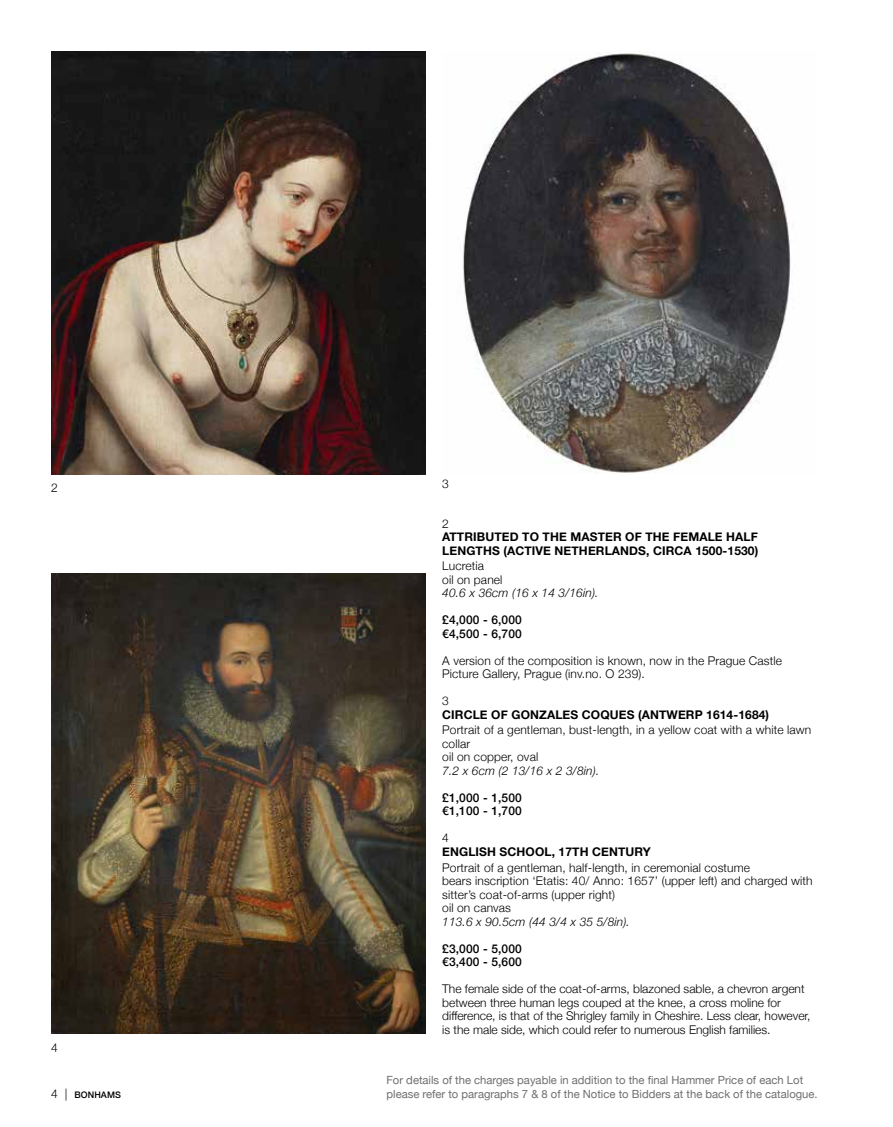
<style>
.page{position:relative;width:893px;height:1127px;background:#fff}
.page>*{position:absolute;margin:0;border:0;box-sizing:border-box;transform-origin:0 0}
.t1{font:300 12px/13.5px "Helvetica Neue";letter-spacing:.01em;color:#000}
.t2{font:700 12px/13.5px "Helvetica Neue";letter-spacing:.01em;color:#000}
.t3{font:italic 300 12px "Helvetica Neue";letter-spacing:.01em;color:#000}
.t4{font:500 12px/13.5px "Helvetica Neue";letter-spacing:.01em;color:#000}
.t5{font:11.25px/13.5px "Helvetica Neue";color:#6f6f6f}
.t6{font:500 9px "Helvetica Neue";letter-spacing:.01em;color:#000}
.s1{font-weight:300;font-size:12px}
</style>
<div class="page">
<img style="left:51px;top:573px;width:374px;height:460px">
<img style="left:51px;top:51px;width:374px;height:424px">
<img style="left:463px;top:51px;width:328px;height:422px">
<p class="t1" style="left:51px;top:480px;width:8px">2</p>
<p class="t1" style="left:442px;top:476px;width:8px">3</p>
<p class="t1" style="left:51px;top:1040px;width:8px">4</p>
<p class="t6" style="left:51px;top:1088px;width:71px"><span class="s1">4 |</span> BONHAMS</p>
<p class="t1" style="left:442px;top:516px;width:8px">2</p>
<p class="t2" style="left:442px;top:530px;width:317px">ATTRIBUTED TO THE MASTER OF THE FEMALE HALF<br>LENGTHS (ACTIVE NETHERLANDS, CIRCA 1500-1530)</p>
<p class="t1" style="left:442px;top:558px;width:62px">Lucretia<br>oil on panel</p>
<p class="t3" style="left:442px;top:583px;width:158px">40.6 x 36cm (16 x 14 3/16in).</p>
<p class="t4" style="left:442px;top:612px;width:81px">£4,000 - 6,000 €4,500 - 6,700</p>
<p class="t1" style="left:442px;top:653px;width:341px">A version of the composition is known, now in the Prague Castle<br>Picture Gallery, Prague (inv.no. O 239).</p>
<p class="t1" style="left:442px;top:693px;width:8px">3</p>
<p class="t2" style="left:442px;top:708px;width:328px">CIRCLE OF GONZALES COQUES (ANTWERP 1614-1684)</p>
<p class="t1" style="left:442px;top:722px;width:371px">Portrait of a gentleman, bust-length, in a yellow coat with a white lawn collar<br>oil on copper, oval</p>
<p class="t3" style="left:442px;top:761px;width:159px">7.2 x 6cm (2 13/16 x 2 3/8in).</p>
<p class="t4" style="left:442px;top:790px;width:81px">£1,000 - 1,500 €1,100 - 1,700</p>
<p class="t1" style="left:442px;top:830px;width:8px">4</p>
<p class="t2" style="left:442px;top:845px;width:210px">ENGLISH SCHOOL, 17TH CENTURY</p>
<p class="t1" style="left:442px;top:860px;width:372px">Portrait of a gentleman, half-length, in ceremonial costume<br>bears inscription ‘Etatis: 40/ Anno: 1657’ (upper left) and charged with sitter’s coat-of-arms (upper right)<br>oil on canvas</p>
<p class="t3" style="left:442px;top:912px;width:189px">113.6 x 90.5cm (44 3/4 x 35 5/8in).</p>
<p class="t4" style="left:442px;top:940px;width:81px">£3,000 - 5,000 €3,400 - 5,600</p>
<p class="t1" style="left:442px;top:981px;width:370px">The female side of the coat-of-arms, blazoned sable, a chevron argent between three human legs couped at the knee, a cross moline for difference, is that of the Shrigley family in Cheshire. Less clear, however, is the male side, which could refer to numerous English families.</p>
<p class="t5" style="left:387px;top:1074px;width:433px">For details of the charges payable in addition to the final Hammer Price of each Lot please refer to paragraphs 7 &amp; 8 of the Notice to Bidders at the back of the catalogue.</p>
</div>
